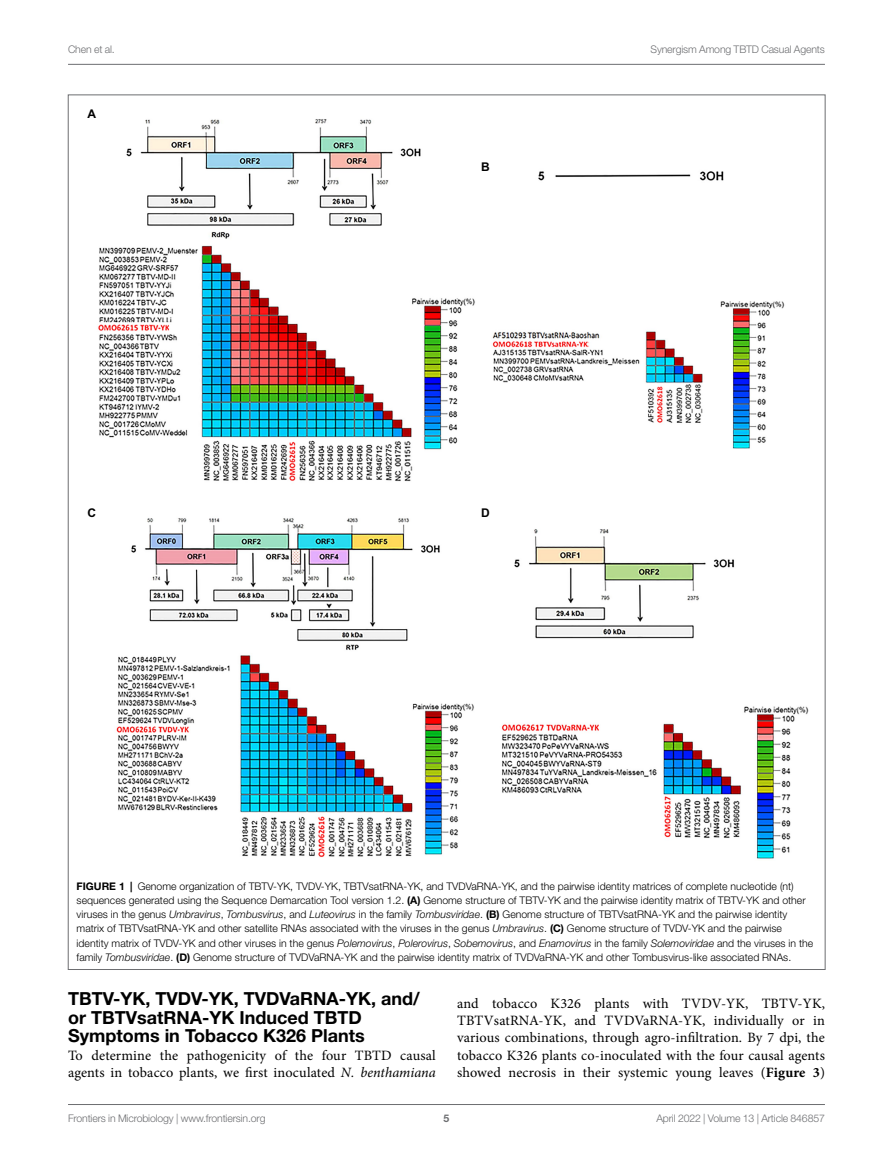
<style>
.page{position:relative;width:893px;height:1170px;background:#fff}
.page>*{position:absolute;margin:0;border:0;box-sizing:border-box;transform-origin:0 0}
.HEAD_2{font:700 18px/18.8px "Helvetica Neue LT Std";color:#000}
.TEXT_FLUSH{font:14.25px/17.2px "Minion Pro";letter-spacing:.01em;color:#000}
.t1{font:700 12px "Arial";color:#000}
.FIG_LEG{font:300 10.5px/14.2px "Helvetica Neue LT Std";color:#000}
.t2{font:300 10.5px "Helvetica Neue LT Std";letter-spacing:-.015em;color:#6d6e71}
.t3{font:700 10.5px "Helvetica Neue LT Std";color:#6d6e71}
.s1{font-weight:700}
.s2{font-style:italic}
</style>
<div class="page">
<hr style="left:68px;top:64px;width:757px;height:1px;background:#6d6e71">
<hr style="left:68px;top:1104px;width:757px;height:1px;background:#6d6e71">
<img style="left:98px;top:119px;width:711px;height:740px">
<p class="t2" style="left:68px;top:42px;width:48px">Chen et al.</p>
<p class="t2" style="left:651px;top:42px;width:176px">Synergism Among TBTD Casual Agents</p>
<p class="t1" style="left:88px;top:106px;width:10px">A</p>
<p class="t1" style="left:481px;top:159px;width:10px">B</p>
<p class="t1" style="left:88px;top:504px;width:10px">C</p>
<p class="t1" style="left:481px;top:504px;width:10px">D</p>
<p class="FIG_LEG" style="left:77px;top:878px;width:738px"><span class="s1">FIGURE 1 |</span> Genome organization of TBTV-YK, TVDV-YK, TBTVsatRNA-YK, and TVDVaRNA-YK, and the pairwise identity matrices of complete nucleotide (nt) sequences generated using the Sequence Demarcation Tool version 1.2. <span class="s1">(A)</span> Genome structure of TBTV-YK and the pairwise identity matrix of TBTV-YK and other viruses in the genus <span class="s2">Umbravirus</span>, <span class="s2">Tombusvirus</span>, and <span class="s2">Luteovirus</span> in the family <span class="s2">Tombusviridae</span>. <span class="s1">(B)</span> Genome structure of TBTVsatRNA-YK and the pairwise identity matrix of TBTVsatRNA-YK and other satellite RNAs associated with the viruses in the genus <span class="s2">Umbravirus</span>. <span class="s1">(C)</span> Genome structure of TVDV-YK and the pairwise identity matrix of TVDV-YK and other viruses in the genus <span class="s2">Polemovirus</span>, <span class="s2">Polerovirus</span>, <span class="s2">Sobemovirus</span>, and <span class="s2">Enamovirus</span> in the family <span class="s2">Solemoviridae</span> and the viruses in the family <span class="s2">Tombusviridae</span>. <span class="s1">(D)</span> Genome structure of TVDVaRNA-YK and the pairwise identity matrix of TVDVaRNA-YK and other Tombusvirus-like associated RNAs.</p>
<p class="HEAD_2" style="left:68px;top:988px;width:353px">TBTV-YK, TVDV-YK, TVDVaRNA-YK, and/ or TBTVsatRNA-YK Induced TBTD<br>Symptoms in Tobacco K326 Plants</p>
<p class="TEXT_FLUSH" style="left:68px;top:1046px;width:369px">To determine the pathogenicity of the four TBTD causal agents in tobacco plants, we first inoculated <span class="s2">N. benthamiana</span></p>
<p class="TEXT_FLUSH" style="left:457px;top:994px;width:369px;text-align:justify">and tobacco K326 plants with TVDV-YK, TBTV-YK, TBTVsatRNA-YK, and TVDVaRNA-YK, individually or in various combinations, through agro-infiltration. By 7 dpi, the tobacco K326 plants co-inoculated with the four causal agents showed necrosis in their systemic young leaves (<span class="s1">Figure 3</span>)</p>
<p class="t2" style="left:68px;top:1111px;width:199px">Frontiers in Microbiology | www.frontiersin.org</p>
<p class="t3" style="left:444px;top:1111px;width:7px">5</p>
<p class="t2" style="left:656px;top:1111px;width:170px">April 2022 | Volume 13 | Article 846857</p>
</div>
